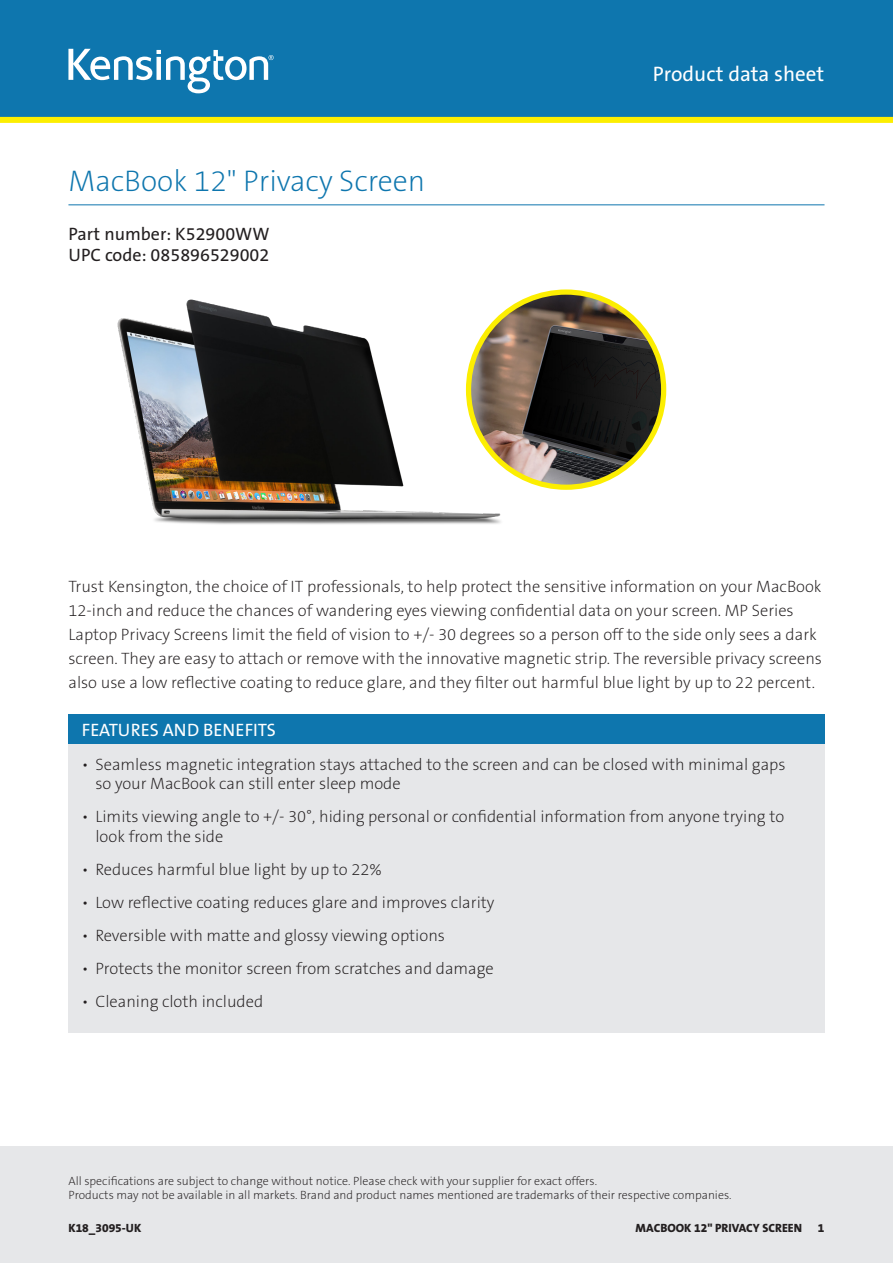
<style>
.page{position:relative;width:893px;height:1263px;background:#fff}
.page>*{position:absolute;margin:0;border:0;box-sizing:border-box;transform-origin:0 0}
.Main_Header_Blue{font:30px "The Sans KENSINGTON2 XL";color:#0e76ae}
.t1{font:21px "The Sans KENSINGTON5 Rg";color:#fff}
.Part_No__UPC{font:18px "The Sans KENSINGTON5 Rg";color:#231f20}
.Table_Header{font:18px "The Sans KENSINGTON5 Rg";color:#fff}
.Body{font:16.5px/24px "The Sans KENSINGTON2 XL";color:#231f20}
.t2{font:12px/14.4px "The Sans KENSINGTON2 XL";color:#231f20}
.t3{font:12px "The Sans KENSINGTON8 XB";color:#231f20}
</style>
<div class="page">
<div style="left:0;top:1146px;width:893px;height:117px;background:#e6e7e9"></div>
<div style="left:0;top:0;width:893px;height:120px;background:#0e76ae"></div>
<svg style="left:68px;top:49px;width:206px;height:44px"></svg>
<div style="left:0;top:117px;width:893px;height:6px;background:#fcee01"></div>
<img style="left:117px;top:295px;width:416px;height:230px">
<hr style="left:68px;top:204px;width:756px;height:1px;background:#0e76ae">
<div style="left:68px;top:714px;width:756px;height:30px;background:#0e76ae"></div>
<div style="left:68px;top:744px;width:756px;height:289px;background:#e6e7e9"></div>
<img style="left:469px;top:292px;width:195px;height:195px;border-radius:98px">
<div style="left:466px;top:289px;width:200px;height:201px;border:5px solid #fcee01;border-radius:50%"></div>
<p class="Main_Header_Blue" style="left:68px;top:165px;width:358px">MacBook 12" Privacy Screen</p>
<p class="Part_No__UPC" style="left:68px;top:224px;width:203px">Part number: K52900WW</p>
<p class="Part_No__UPC" style="left:68px;top:245px;width:202px">UPC code: 085896529002</p>
<p class="t1" style="left:653px;top:63px;width:173px">Product data sheet</p>
<p class="Body" style="left:68px;top:574px;width:755px">Trust Kensington, the choice of IT professionals, to help protect the sensitive information on your MacBook 12-inch and reduce the chances of wandering eyes viewing confidential data on your screen. MP Series Laptop Privacy Screens limit the field of vision to +/- 30 degrees so a person off to the side only sees a dark screen. They are easy to attach or remove with the innovative magnetic strip. The reversible privacy screens also use a low reflective coating to reduce glare, and they filter out harmful blue light by up to 22 percent.</p>
<p class="Table_Header" style="left:82px;top:720px;width:195px">FEATURES AND BENEFITS</p>
<p class="Body" style="left:95px;top:755px;width:692px;line-height:19.5px;text-indent:-14px">• Seamless magnetic integration stays attached to the screen and can be closed with minimal gaps so your MacBook can still enter sleep mode</p>
<p class="Body" style="left:95px;top:807px;width:690px;line-height:19.5px;text-indent:-14px">• Limits viewing angle to +/- 30°, hiding personal or confidential information from anyone trying to look from the side</p>
<p class="Body" style="left:82px;top:857px;width:301px">• Reduces harmful blue light by up to 22%</p>
<p class="Body" style="left:82px;top:890px;width:414px">• Low reflective coating reduces glare and improves clarity</p>
<p class="Body" style="left:82px;top:923px;width:365px">• Reversible with matte and glossy viewing options</p>
<p class="Body" style="left:82px;top:956px;width:413px">• Protects the monitor screen from scratches and damage</p>
<p class="Body" style="left:82px;top:989px;width:183px">• Cleaning cloth included</p>
<p class="t2" style="left:68px;top:1174px;width:665px">All specifications are subject to change without notice. Please check with your supplier for exact offers.<br>Products may not be available in all markets. Brand and product names mentioned are trademarks of their respective companies.</p>
<p class="t3" style="left:68px;top:1221px;width:74px">K18_3095-UK</p>
<p class="t3" style="left:636px;top:1221px;width:168px">MACBOOK 12" PRIVACY SCREEN</p>
<p class="t3" style="left:818px;top:1221px;width:8px">1</p>
</div>
